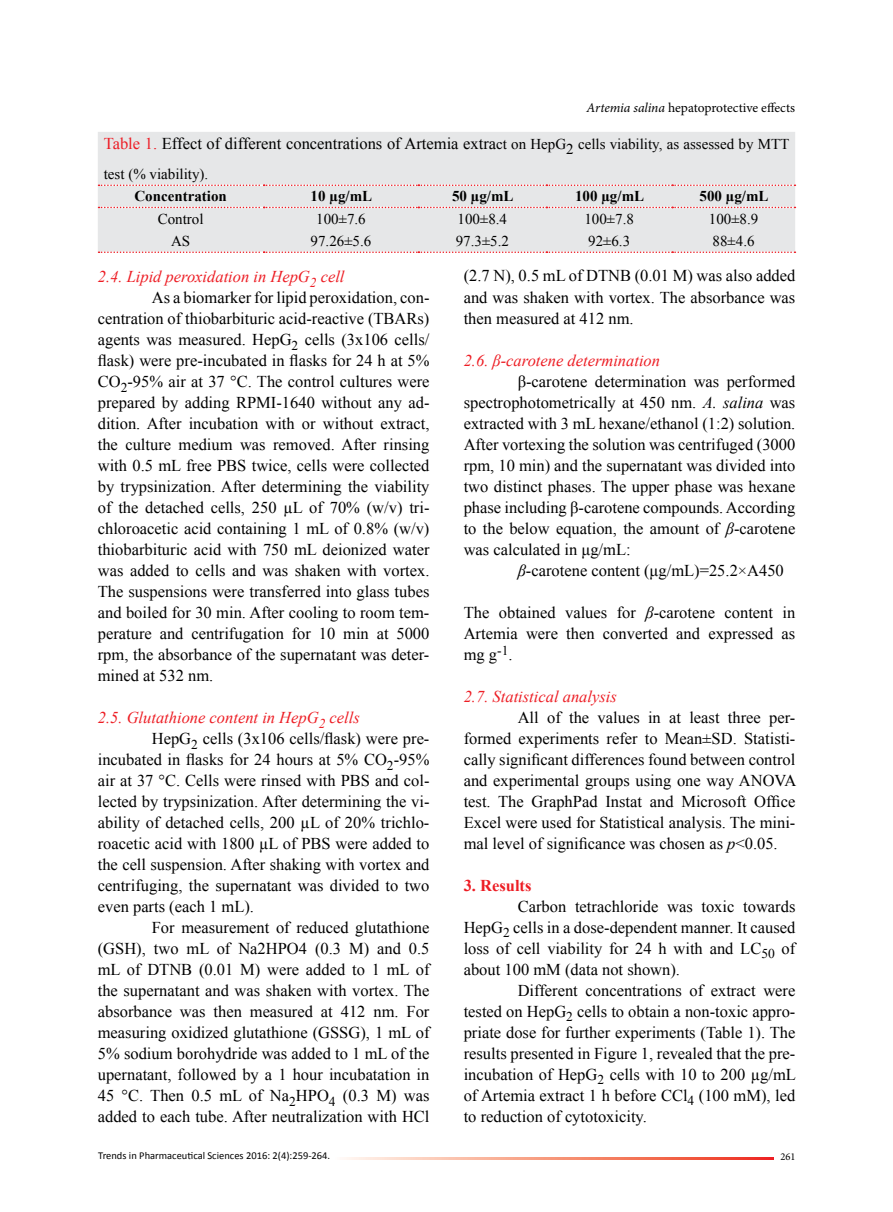
<style>
.page{position:relative;width:893px;height:1212px;background:#fff}
.page>*{position:absolute;margin:0;border:0;box-sizing:border-box;transform-origin:0 0}
.t1{font:16.5px/21px "Times New Roman";color:#000;text-align:justify}
.t2{font:italic 16.5px "Times New Roman";color:#ed1d24}
.t3{font:700 16.5px "Times New Roman";color:#ed1d24}
.t4{font:15px "Times New Roman";color:#000}
.t5{font:700 15px "Times New Roman";color:#000}
.t6{font:13.5px "Minion Pro";letter-spacing:-.005em;color:#000}
.t7{font:10.5px "Calibri";color:#000}
.t8{font:10.5px "Minion Pro";color:#000}
.s1{font-style:italic}
.s2{color:#ed1c25}
.s3{font-size:15px}
</style>
<div class="page">
<div style="left:98px;top:132px;width:697px;height:120px;background:#e6e7e8"></div>
<svg style="left:99px;top:185px;width:696px;height:1px"></svg>
<svg style="left:99px;top:207px;width:696px;height:1px"></svg>
<svg style="left:99px;top:251px;width:696px;height:2px"></svg>
<svg style="left:344px;top:1158px;width:430px;height:2px"></svg>
<p class="t6" style="left:587px;top:99px;width:210px"><span class="s1">Artemia salina</span> hepatoprotective effects</p>
<p class="t1" style="left:104px;top:133px;width:687px"><span class="s2">Table 1.</span> Effect of different concentrations of Artemia extra<span class="s3">ct on HepG</span><sub>2</sub> <span class="s3">cells viability, as assessed by MTT</span></p>
<p class="t4" style="left:104px;top:164px;width:106px">test (% viability).</p>
<p class="t5" style="left:134px;top:186px;width:94px">Concentration</p>
<p class="t5" style="left:311px;top:186px;width:63px">10 µg/mL</p>
<p class="t5" style="left:452px;top:186px;width:63px">50 µg/mL</p>
<p class="t5" style="left:575px;top:186px;width:71px">100 µg/mL</p>
<p class="t5" style="left:699px;top:186px;width:71px">500 µg/mL</p>
<p class="t4" style="left:158px;top:209px;width:47px">Control</p>
<p class="t4" style="left:316px;top:209px;width:51px">100±7.6</p>
<p class="t4" style="left:458px;top:209px;width:51px">100±8.4</p>
<p class="t4" style="left:584px;top:209px;width:51px">100±7.8</p>
<p class="t4" style="left:709px;top:209px;width:51px">100±8.9</p>
<p class="t4" style="left:171px;top:231px;width:21px">AS</p>
<p class="t4" style="left:311px;top:231px;width:62px">97.26±5.6</p>
<p class="t4" style="left:456px;top:231px;width:55px">97.3±5.2</p>
<p class="t4" style="left:588px;top:231px;width:43px">92±6.3</p>
<p class="t4" style="left:713px;top:231px;width:43px">88±4.6</p>
<p class="t2" style="left:98px;top:265px;width:248px">2.4. Lipid peroxidation in HepG<sub>2</sub> cell</p>
<p class="t1" style="left:152px;top:287px;width:279px">As a biomarker for lipid peroxidation, con-</p>
<p class="t1" style="left:98px;top:308px;width:333px">centration of thiobarbituric acid-reactive (TBARs)</p>
<p class="t1" style="left:98px;top:329px;width:333px">agents was measured. HepG<sub>2</sub> cells (3x106 cells/</p>
<p class="t1" style="left:98px;top:350px;width:333px">flask) were pre-incubated in flasks for 24 h at 5%</p>
<p class="t1" style="left:98px;top:371px;width:333px">CO<sub>2</sub>-95% air at 37 °C. The control cultures were</p>
<p class="t1" style="left:98px;top:392px;width:333px">prepared by adding RPMI-1640 without any ad-</p>
<p class="t1" style="left:98px;top:413px;width:333px">dition. After incubation with or without extract,</p>
<p class="t1" style="left:98px;top:434px;width:333px">the culture medium was removed. After rinsing</p>
<p class="t1" style="left:98px;top:455px;width:333px">with 0.5 mL free PBS twice, cells were collected</p>
<p class="t1" style="left:98px;top:476px;width:333px">by trypsinization. After determining the viability</p>
<p class="t1" style="left:98px;top:497px;width:333px">of the detached cells, 250 µL of 70% (w/v) tri-</p>
<p class="t1" style="left:98px;top:518px;width:333px">chloroacetic acid containing 1 mL of 0.8% (w/v)</p>
<p class="t1" style="left:98px;top:539px;width:333px">thiobarbituric acid with 750 mL deionized water</p>
<p class="t1" style="left:98px;top:560px;width:333px">was added to cells and was shaken with vortex.</p>
<p class="t1" style="left:98px;top:581px;width:333px">The suspensions were transferred into glass tubes</p>
<p class="t1" style="left:98px;top:602px;width:333px">and boiled for 30 min. After cooling to room tem-</p>
<p class="t1" style="left:98px;top:623px;width:333px">perature and centrifugation for 10 min at 5000</p>
<p class="t1" style="left:98px;top:644px;width:333px">rpm, the absorbance of the supernatant was deter-</p>
<p class="t1" style="left:98px;top:665px;width:117px">mined at 532 nm.</p>
<p class="t2" style="left:98px;top:706px;width:263px">2.5. Glutathione content in HepG<sub>2</sub> cells</p>
<p class="t1" style="left:152px;top:728px;width:279px">HepG<sub>2</sub> cells (3x106 cells/flask) were pre-</p>
<p class="t1" style="left:98px;top:749px;width:333px">incubated in flasks for 24 hours at 5% CO<sub>2</sub>-95%</p>
<p class="t1" style="left:98px;top:770px;width:333px">air at 37 °C. Cells were rinsed with PBS and col-</p>
<p class="t1" style="left:98px;top:791px;width:333px">lected by trypsinization. After determining the vi-</p>
<p class="t1" style="left:98px;top:812px;width:333px">ability of detached cells, 200 µL of 20% trichlo-</p>
<p class="t1" style="left:98px;top:833px;width:333px">roacetic acid with 1800 µL of PBS were added to</p>
<p class="t1" style="left:98px;top:854px;width:333px">the cell suspension. After shaking with vortex and</p>
<p class="t1" style="left:98px;top:875px;width:333px">centrifuging, the supernatant was divided to two</p>
<p class="t1" style="left:98px;top:896px;width:158px">even parts (each 1 mL).</p>
<p class="t1" style="left:152px;top:917px;width:279px">For measurement of reduced glutathione</p>
<p class="t1" style="left:98px;top:938px;width:333px">(GSH), two mL of Na2HPO4 (0.3 M) and 0.5</p>
<p class="t1" style="left:98px;top:959px;width:333px">mL of DTNB (0.01 M) were added to 1 mL of</p>
<p class="t1" style="left:98px;top:980px;width:333px">the supernatant and was shaken with vortex. The</p>
<p class="t1" style="left:98px;top:1001px;width:333px">absorbance was then measured at 412 nm. For</p>
<p class="t1" style="left:98px;top:1022px;width:333px">measuring oxidized glutathione (GSSG), 1 mL of</p>
<p class="t1" style="left:98px;top:1043px;width:333px">5% sodium borohydride was added to 1 mL of the</p>
<p class="t1" style="left:98px;top:1064px;width:333px">upernatant, followed by a 1 hour incubatation in</p>
<p class="t1" style="left:98px;top:1085px;width:333px">45 °C. Then 0.5 mL of Na<sub>2</sub>HPO<sub>4</sub> (0.3 M) was</p>
<p class="t1" style="left:98px;top:1106px;width:333px">added to each tube. After neutralization with HCl</p>
<p class="t7" style="left:98px;top:1149px;width:233px">Trends in Pharmaceutical Sciences 2016: 2(4):259-264.</p>
<p class="t1" style="left:464px;top:265px;width:333px">(2.7 N), 0.5 mL of DTNB (0.01 M) was also added and was shaken with vortex. The absorbance was then measured at 412 nm.</p>
<p class="t2" style="left:464px;top:349px;width:198px">2.6. β-carotene determination</p>
<p class="t1" style="left:464px;top:370px;width:333px;text-indent:54px">β-carotene determination was performed spectrophotometrically at 450 nm. <span class="s1">A. salina</span> was extracted with 3 mL hexane/ethanol (1:2) solution.<br>After vortexing the solution was centrifuged (3000 rpm, 10 min) and the supernatant was divided into two distinct phases. The upper phase was hexane phase including β-carotene compounds. According to the below equation, the amount of <span class="s1">β</span>-carotene was calculated in μg/mL:</p>
<p class="t1" style="left:518px;top:559px;width:268px"><span class="s1">β</span>-carotene content (μg/mL)=25.2×A450</p>
<p class="t1" style="left:464px;top:601px;width:333px">The obtained values for <span class="s1">β</span>-carotene content in Artemia were then converted and expressed as mg g<sup>-1</sup>.</p>
<p class="t2" style="left:464px;top:685px;width:155px">2.7. Statistical analysis</p>
<p class="t1" style="left:464px;top:706px;width:334px;text-indent:54px">All of the values in at least three per&shy;formed experiments refer to Mean±SD. Statisti&shy;cally significant differences found between control and experimental groups using one way ANOVA test. The GraphPad Instat and Microsoft Office Excel were used for Statistical analysis. The mini&shy;mal level of significance was chosen as <span class="s1">p</span>&lt;0.05.</p>
<p class="t3" style="left:464px;top:874px;width:69px">3. Results</p>
<p class="t1" style="left:464px;top:895px;width:333px;text-indent:54px">Carbon tetrachloride was toxic towards HepG<sub>2</sub> cells in a dose-dependent manner. It caused loss of cell viability for 24 h with and LC<sub>50</sub> of about 100 mM (data not shown).</p>
<p class="t1" style="left:464px;top:979px;width:334px;text-indent:54px">Different concentrations of extract were tested on HepG<sub>2</sub> cells to obtain a non-toxic appro&shy;priate dose for further experiments (Table 1). The results presented in Figure 1, revealed that the pre&shy;incubation of HepG<sub>2</sub> cells with 10 to 200 µg/mL of Artemia extract 1 h before CCl<sub>4</sub> (100 mM), led to reduction of cytotoxicity.</p>
<p class="t8" style="left:780px;top:1150px;width:17px">261</p>
</div>
